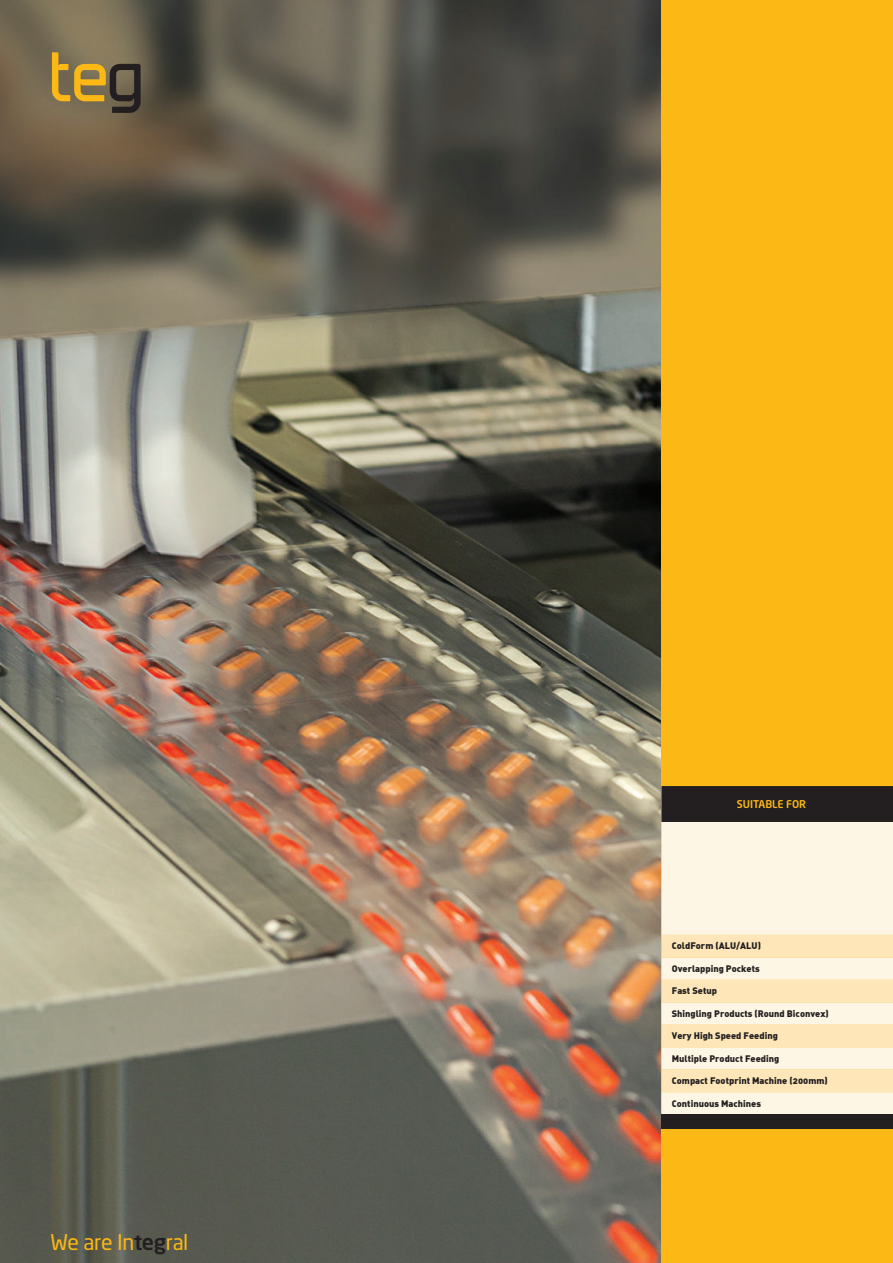
<style>
.page{position:relative;width:893px;height:1263px;background:#fff}
.page>*{position:absolute;margin:0;border:0;box-sizing:border-box;transform-origin:0 0}
.t1{font:21.45px "Neo Sans Std";letter-spacing:-.025em;color:#fcb814}
.t2{font:500 10.65px "Neo Sans Std";color:#fcb814}
.t3{font:900 9.3px "DIN Alternate";color:#231f20}
.s1{font-weight:500;color:#231f20}
</style>
<div class="page">
<img style="left:0;top:0;width:661px;height:1263px">
<div style="left:661px;top:0;width:232px;height:1263px;background:#fcb814"></div>
<div style="left:661px;top:786px;width:232px;height:36px;background:#231f20"></div>
<div style="left:661px;top:822px;width:232px;height:292px;background:#fef6e5"></div>
<svg style="left:661px;top:935px;width:232px;height:157px;background:#fdecc9"></svg>
<div style="left:661px;top:1114px;width:232px;height:15px;background:#231f20"></div>
<svg style="left:52px;top:52px;width:89px;height:61px;background:#86713f"></svg>
<p class="t1" style="left:50px;top:1229px;width:139px">We are In<span class="s1">teg</span>ral</p>
<p class="t2" style="left:737px;top:797px;width:71px">SuitABLE FOR</p>
<p class="t3" style="left:672px;top:940px;width:91px">ColdForm (ALU/ALU)</p>
<p class="t3" style="left:672px;top:962px;width:89px">Overlapping Pockets</p>
<p class="t3" style="left:672px;top:985px;width:47px">Fast Setup</p>
<p class="t3" style="left:672px;top:1007px;width:159px">Shingling Products (Round Biconvex)</p>
<p class="t3" style="left:672px;top:1030px;width:108px">Very High Speed Feeding</p>
<p class="t3" style="left:672px;top:1052px;width:109px">Multiple Product Feeding</p>
<p class="t3" style="left:672px;top:1075px;width:157px">Compact Footprint Machine (200mm)</p>
<p class="t3" style="left:672px;top:1097px;width:91px">Continuous Machines</p>
</div>
